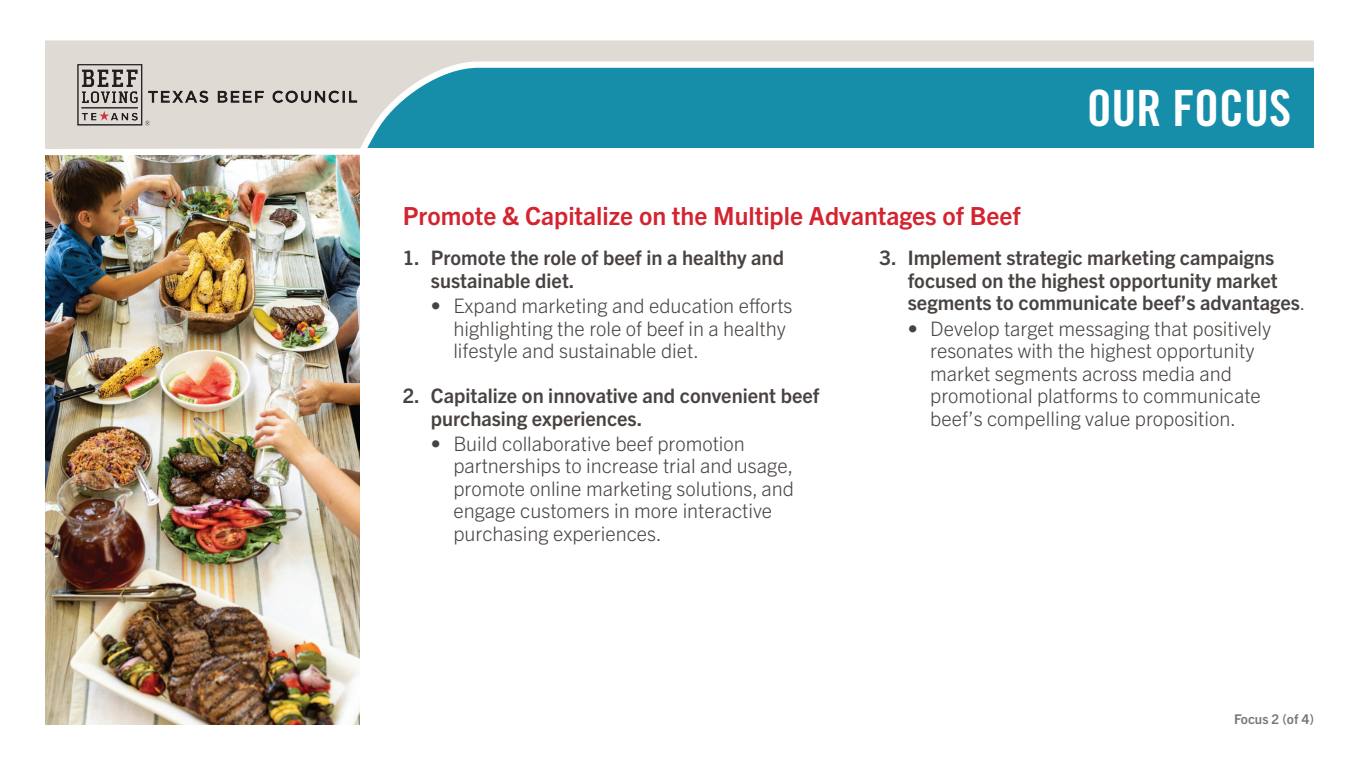
<style>
.page{position:relative;width:1359px;height:765px;background:#fff}
.page>*{position:absolute;margin:0;border:0;box-sizing:border-box;transform-origin:0 0}
.t1{font:50px "Trade Gothic LT Pro Bd Cn 20";color:#fff}
.t2{font:700 25px "Trade Gothic Next LT Pro";color:#d32430}
.t3{font:300 20px/22.5px "Trade Gothic Next LT Pro";color:#484340}
.t4{font:700 20px/22.5px "Trade Gothic Next LT Pro";color:#484340}
.t5{font:700 13.5px "Trade Gothic Next LT Pro";color:#7d7673}
.s1{font-weight:300}
</style>
<div class="page">
<img style="left:45px;top:160px;width:315px;height:564px">
<svg style="left:45px;top:40px;width:1269px;height:120px;background:#6cb2c1"></svg>
<img style="left:60px;top:47px;width:300px;height:95px">
<h1 class="t1" style="left:1087px;top:78px;width:206px">OUR FOCUS</h1>
<p class="t2" style="left:403px;top:198px;width:619px">Promote &amp; Capitalize on the Multiple Advantages of Beef</p>
<p class="t4" style="left:431px;top:246px;width:355px;text-indent:-28px">1. Promote the role of beef in a healthy and sustainable diet.</p>
<p class="t3" style="left:453px;top:293px;width:341px;text-indent:-22px">• Expand marketing and education efforts highlighting the role of beef in a healthy lifestyle and sustainable diet.</p>
<p class="t4" style="left:431px;top:383px;width:390px;text-indent:-28px">2. Capitalize on innovative and convenient beef purchasing experiences.</p>
<p class="t3" style="left:453px;top:431px;width:342px;text-indent:-22px">• Build collaborative beef promotion partnerships to increase trial and usage, promote online marketing solutions, and engage customers in more interactive purchasing experiences.</p>
<p class="t4" style="left:908px;top:246px;width:399px;text-indent:-28px">3. Implement strategic marketing campaigns focused on the highest opportunity market segments to communicate beef’s advantages<span class="s1">.</span></p>
<p class="t3" style="left:930px;top:316px;width:343px;text-indent:-22px">• Develop target messaging that positively resonates with the highest opportunity market segments across media and promotional platforms to communicate beef’s compelling value proposition.</p>
<p class="t5" style="left:1234px;top:710px;width:81px">Focus 2 (of 4)</p>
</div>
